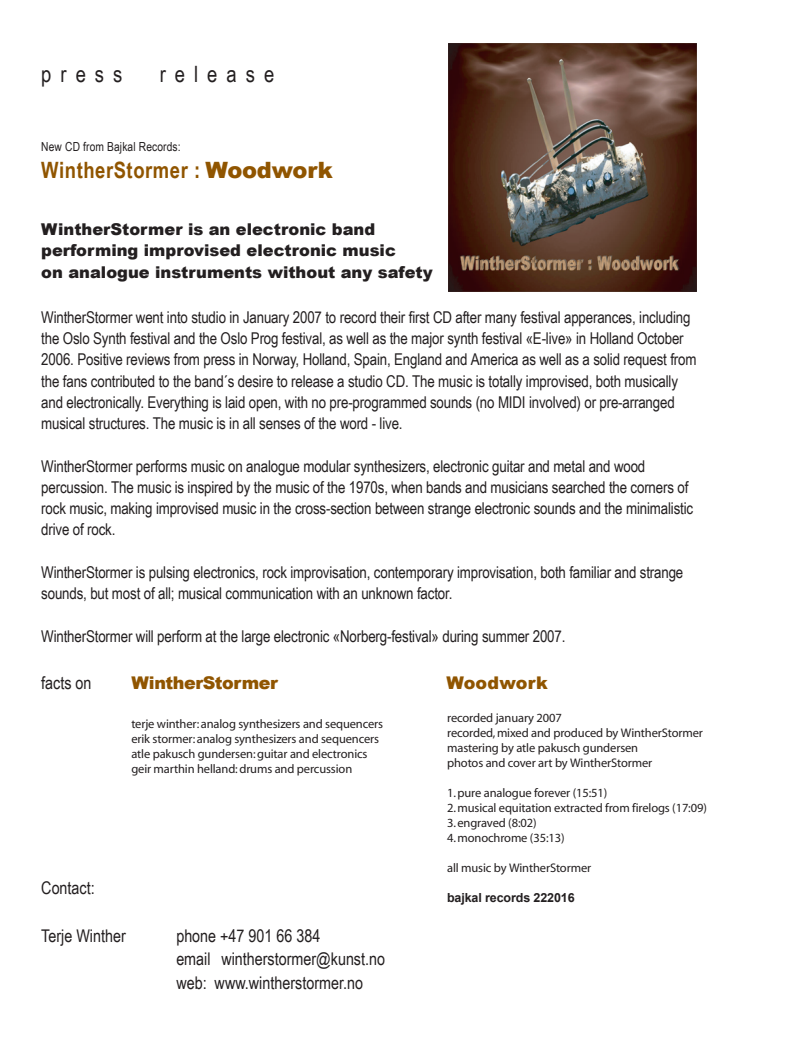
<style>
.page{position:relative;width:809px;height:1050px;background:#fff}
.page>*{position:absolute;margin:0;border:0;box-sizing:border-box;transform-origin:0 0}
.t1{font:700 22.5px "Arial Narrow";letter-spacing:.025em;color:#905500}
.t2{font:22.5px "Arial Narrow";letter-spacing:.4em;color:#231f20}
.t3{font:17.5px/23.8px "Arial Narrow";color:#231f20}
.t4{font:900 17.5px "Arial";letter-spacing:-.025em;color:#905500}
.t5{font:900 17.5px "Arial";letter-spacing:.01em;color:#905500}
.t6{font:16.25px/21.2px "Arial Narrow";letter-spacing:-.01em;color:#231f20}
.t7{font:900 16.25px/21.2px "Arial";color:#231f20}
.t8{font:300 condensed 12.5px/15px "Arial";letter-spacing:-.01em;color:#231f20}
.t9{font:12.5px "Arial Narrow";letter-spacing:.01em;color:#231f20}
.t10{font:700 12.5px "Arial";letter-spacing:-.01em;color:#231f20}
.s1{font-family:"Arial";font-weight:900}
</style>
<div class="page">
<img style="left:448px;top:44px;width:248px;height:248px">
<h1 class="t2" style="left:41px;top:61px;width:83px">press</h1>
<h1 class="t2" style="left:160px;top:61px;width:116px">release</h1>
<p class="t9" style="left:41px;top:139px;width:141px">New CD from Bajkal Records:</p>
<h1 class="t1" style="left:41px;top:157px;width:293px">WintherStormer : <span class="s1">Woodwork</span></h1>
<p class="t7" style="left:41px;top:219px;width:393px">WintherStormer is an electronic band performing improvised electronic music<br>on analogue instruments without any safety</p>
<p class="t6" style="left:41px;top:307px;width:656px">WintherStormer went into studio in January 2007 to record their first CD after many festival apperances, including the Oslo Synth festival and the Oslo Prog festival, as well as the major synth festival «E-live» in Holland October 2006. Positive reviews from press in Norway, Holland, Spain, England and America as well as a solid request from the fans contributed to the band´s desire to release a studio CD. The music is totally improvised, both musically and electronically. Everything is laid open, with no pre-programmed sounds (no MIDI involved) or pre-arranged musical structures. The music is in all senses of the word - live.</p>
<p class="t6" style="left:41px;top:455px;width:653px">WintherStormer performs music on analogue modular synthesizers, electronic guitar and metal and wood percussion. The music is inspired by the music of the 1970s, when bands and musicians searched the corners of rock music, making improvised music in the cross-section between strange electronic sounds and the minimalistic drive of rock.</p>
<p class="t6" style="left:41px;top:562px;width:643px">WintherStormer is pulsing electronics, rock improvisation, contemporary improvisation, both familiar and strange sounds, but most of all; musical communication with an unknown factor.</p>
<p class="t6" style="left:41px;top:625px;width:525px">WintherStormer will perform at the large electronic «Norberg-festival» during summer 2007.</p>
<p class="t3" style="left:41px;top:671px;width:52px">facts on</p>
<p class="t4" style="left:131px;top:673px;width:148px">WintherStormer</p>
<p class="t5" style="left:446px;top:673px;width:103px">Woodwork</p>
<p class="t8" style="left:131px;top:717px;width:253px">terje winther: analog synthesizers and sequencers erik stormer: analog synthesizers and sequencers atle pakusch gundersen: guitar and electronics geir marthin helland: drums and percussion</p>
<p class="t8" style="left:447px;top:711px;width:257px">recorded january 2007<br>recorded, mixed and produced by WintherStormer mastering by atle pakusch gundersen<br>photos and cover art by WintherStormer</p>
<p class="t8" style="left:447px;top:786px;width:162px">1. pure analogue forever (15:51)</p>
<p class="t8" style="left:447px;top:801px;width:261px">2. musical equitation extracted from firelogs (17:09)</p>
<p class="t8" style="left:447px;top:816px;width:91px">3. engraved (8:02)</p>
<p class="t8" style="left:447px;top:831px;width:119px">4. monochrome (35:13)</p>
<p class="t8" style="left:447px;top:861px;width:146px">all music by WintherStormer</p>
<p class="t10" style="left:447px;top:890px;width:129px">bajkal records 222016</p>
<p class="t3" style="left:41px;top:876px;width:55px">Contact:</p>
<p class="t3" style="left:41px;top:924px;width:86px">Terje Winther</p>
<p class="t3" style="left:176px;top:924px;width:210px">phone +47 901 66 384<br>email wintherstormer@kunst.no web: www.wintherstormer.no</p>
</div>
